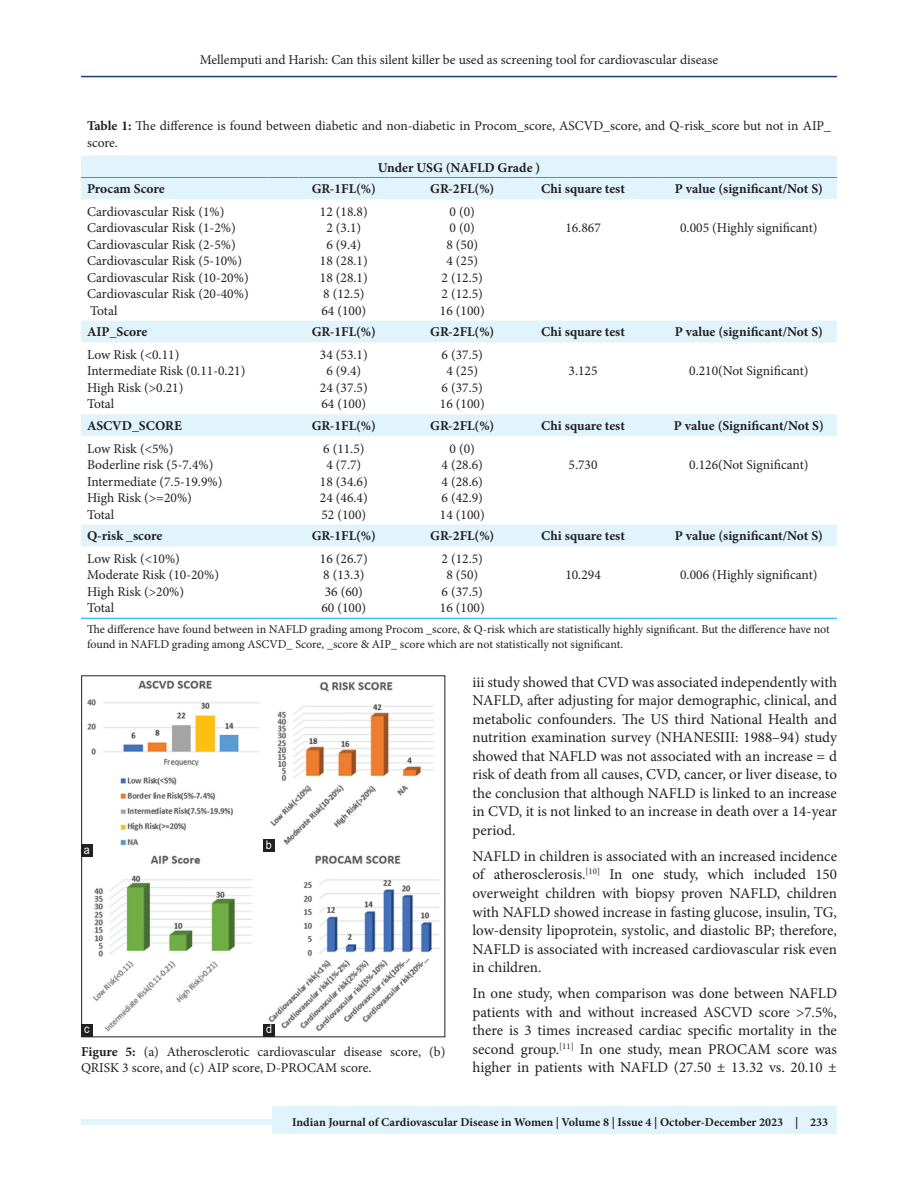
<style>
.page{position:relative;width:918px;height:1188px;background:#fff}
.page>*{position:absolute;margin:0;border:0;box-sizing:border-box;transform-origin:0 0}
.t1{font:15px/18.6px "Minion Pro";color:#231f20;text-align:justify}
.t2{font:13.5px/16.5px "Minion Pro";color:#231f20}
.t3{font:700 13.5px "Minion Pro";color:#231f20}
.t4{font:12px/15px "Minion Pro";color:#231f20}
.t5{font:700 12px "Minion Pro";color:#231f20}
.t6{font:12px "Arial";color:#fff;scale:.9 1}
.s1{font-weight:700}
</style>
<div class="page">
<hr style="left:81px;top:76px;width:756px;height:1px;background:#164077">
<div style="left:81px;top:1119px;width:756px;height:6px;background:#e1f4fc"></div>
<div style="left:273px;top:1106px;width:564px;height:28px;background:#e1f4fc"></div>
<img style="left:83px;top:680px;width:357px;height:352px">
<div style="left:81px;top:845px;width:12px;height:12px;background:#231f20"></div>
<div style="left:81px;top:1024px;width:12px;height:13px;background:#231f20"></div>
<div style="left:263px;top:1024px;width:12px;height:13px;background:#231f20"></div>
<div style="left:263px;top:839px;width:12px;height:13px;background:#231f20"></div>
<svg style="left:81px;top:156px;width:756px;height:390px"></svg>
<hr style="left:81px;top:177px;width:187px;height:1px;background:#00aeef">
<hr style="left:268px;top:177px;width:30px;height:1px;background:#00aeef">
<hr style="left:298px;top:177px;width:91px;height:1px;background:#00aeef">
<hr style="left:389px;top:177px;width:30px;height:1px;background:#00aeef">
<hr style="left:419px;top:177px;width:86px;height:1px;background:#00aeef">
<hr style="left:505px;top:177px;width:30px;height:1px;background:#00aeef">
<hr style="left:535px;top:177px;width:96px;height:1px;background:#00aeef">
<hr style="left:631px;top:177px;width:30px;height:1px;background:#00aeef">
<hr style="left:661px;top:177px;width:176px;height:1px;background:#00aeef">
<hr style="left:81px;top:618px;width:187px;height:1px;background:#00aeef">
<hr style="left:268px;top:618px;width:30px;height:1px;background:#00aeef">
<hr style="left:298px;top:618px;width:91px;height:1px;background:#00aeef">
<hr style="left:389px;top:618px;width:30px;height:1px;background:#00aeef">
<hr style="left:419px;top:618px;width:86px;height:1px;background:#00aeef">
<hr style="left:505px;top:618px;width:30px;height:1px;background:#00aeef">
<hr style="left:535px;top:618px;width:96px;height:1px;background:#00aeef">
<hr style="left:631px;top:618px;width:30px;height:1px;background:#00aeef">
<hr style="left:661px;top:618px;width:176px;height:1px;background:#00aeef">
<p class="t2" style="left:200px;top:51px;width:520px">Mellemputi and Harish: Can this silent killer be used as screening tool for cardiovascular disease</p>
<p class="t2" style="left:87px;top:118px;width:746px"><span class="s1">Table 1:</span> The difference is found between diabetic and non-diabetic in Procom_score, ASCVD_score, and Q-risk_score but not in AIP_ score.</p>
<p class="t3" style="left:378px;top:158px;width:164px">Under USG (NAFLD Grade )</p>
<p class="t3" style="left:87px;top:180px;width:79px">Procam Score</p>
<p class="t3" style="left:312px;top:180px;width:66px">GR‑1FL(%)</p>
<p class="t3" style="left:430px;top:180px;width:66px">GR‑2FL(%)</p>
<p class="t3" style="left:541px;top:180px;width:85px">Chi square test</p>
<p class="t3" style="left:675px;top:180px;width:150px">P value (significant/Not S)</p>
<p class="t2" style="left:87px;top:203px;width:139px">Cardiovascular Risk (1%)</p>
<p class="t2" style="left:320px;top:203px;width:49px">12 (18.8)</p>
<p class="t2" style="left:450px;top:203px;width:27px">0 (0)</p>
<p class="t2" style="left:87px;top:220px;width:150px">Cardiovascular Risk (1‑2%)</p>
<p class="t2" style="left:326px;top:220px;width:36px">2 (3.1)</p>
<p class="t2" style="left:450px;top:220px;width:27px">0 (0)</p>
<p class="t2" style="left:565px;top:220px;width:37px">16.867</p>
<p class="t2" style="left:680px;top:220px;width:139px">0.005 (Highly significant)</p>
<p class="t2" style="left:87px;top:236px;width:150px">Cardiovascular Risk (2‑5%)</p>
<p class="t2" style="left:326px;top:236px;width:36px">6 (9.4)</p>
<p class="t2" style="left:446px;top:236px;width:33px">8 (50)</p>
<p class="t2" style="left:87px;top:253px;width:157px">Cardiovascular Risk (5‑10%)</p>
<p class="t2" style="left:320px;top:253px;width:49px">18 (28.1)</p>
<p class="t2" style="left:446px;top:253px;width:33px">4 (25)</p>
<p class="t2" style="left:87px;top:269px;width:163px">Cardiovascular Risk (10‑20%)</p>
<p class="t2" style="left:320px;top:269px;width:49px">18 (28.1)</p>
<p class="t2" style="left:442px;top:269px;width:43px">2 (12.5)</p>
<p class="t2" style="left:87px;top:286px;width:163px">Cardiovascular Risk (20‑40%)</p>
<p class="t2" style="left:323px;top:286px;width:43px">8 (12.5)</p>
<p class="t2" style="left:442px;top:286px;width:43px">2 (12.5)</p>
<p class="t2" style="left:90px;top:302px;width:29px">Total</p>
<p class="t2" style="left:321px;top:302px;width:46px">64 (100)</p>
<p class="t2" style="left:440px;top:302px;width:46px">16 (100)</p>
<p class="t3" style="left:87px;top:323px;width:62px">AIP_Score</p>
<p class="t3" style="left:312px;top:323px;width:66px">GR‑1FL(%)</p>
<p class="t3" style="left:430px;top:323px;width:66px">GR‑2FL(%)</p>
<p class="t3" style="left:541px;top:323px;width:85px">Chi square test</p>
<p class="t3" style="left:675px;top:323px;width:150px">P value (significant/Not S)</p>
<p class="t2" style="left:87px;top:346px;width:94px">Low Risk (&lt;0.11)</p>
<p class="t2" style="left:320px;top:346px;width:49px">34 (53.1)</p>
<p class="t2" style="left:442px;top:346px;width:43px">6 (37.5)</p>
<p class="t2" style="left:87px;top:363px;width:160px">Intermediate Risk (0.11‑0.21)</p>
<p class="t2" style="left:326px;top:363px;width:36px">6 (9.4)</p>
<p class="t2" style="left:446px;top:363px;width:33px">4 (25)</p>
<p class="t2" style="left:569px;top:363px;width:30px">3.125</p>
<p class="t2" style="left:689px;top:363px;width:121px">0.210(Not Significant)</p>
<p class="t2" style="left:87px;top:379px;width:98px">High Risk (&gt;0.21)</p>
<p class="t2" style="left:320px;top:379px;width:49px">24 (37.5)</p>
<p class="t2" style="left:442px;top:379px;width:43px">6 (37.5)</p>
<p class="t2" style="left:87px;top:396px;width:29px">Total</p>
<p class="t2" style="left:321px;top:396px;width:46px">64 (100)</p>
<p class="t2" style="left:440px;top:396px;width:46px">16 (100)</p>
<p class="t3" style="left:87px;top:416px;width:96px">ASCVD_SCORE</p>
<p class="t3" style="left:312px;top:416px;width:66px">GR‑1FL(%)</p>
<p class="t3" style="left:430px;top:416px;width:66px">GR‑2FL(%)</p>
<p class="t3" style="left:541px;top:416px;width:85px">Chi square test</p>
<p class="t3" style="left:674px;top:416px;width:151px">P value (Significant/Not S)</p>
<p class="t2" style="left:87px;top:440px;width:88px">Low Risk (&lt;5%)</p>
<p class="t2" style="left:323px;top:440px;width:43px">6 (11.5)</p>
<p class="t2" style="left:450px;top:440px;width:27px">0 (0)</p>
<p class="t2" style="left:87px;top:457px;width:128px">Boderline risk (5‑7.4%)</p>
<p class="t2" style="left:326px;top:457px;width:36px">4 (7.7)</p>
<p class="t2" style="left:442px;top:457px;width:43px">4 (28.6)</p>
<p class="t2" style="left:569px;top:457px;width:30px">5.730</p>
<p class="t2" style="left:689px;top:457px;width:121px">0.126(Not Significant)</p>
<p class="t2" style="left:87px;top:473px;width:137px">Intermediate (7.5‑19.9%)</p>
<p class="t2" style="left:320px;top:473px;width:49px">18 (34.6)</p>
<p class="t2" style="left:442px;top:473px;width:43px">4 (28.6)</p>
<p class="t2" style="left:87px;top:490px;width:106px">High Risk (&gt;=20%)</p>
<p class="t2" style="left:320px;top:490px;width:49px">24 (46.4)</p>
<p class="t2" style="left:442px;top:490px;width:43px">6 (42.9)</p>
<p class="t2" style="left:87px;top:506px;width:29px">Total</p>
<p class="t2" style="left:321px;top:506px;width:46px">52 (100)</p>
<p class="t2" style="left:440px;top:506px;width:46px">14 (100)</p>
<p class="t3" style="left:87px;top:527px;width:77px">Q‑risk _score</p>
<p class="t3" style="left:312px;top:527px;width:66px">GR‑1FL(%)</p>
<p class="t3" style="left:430px;top:527px;width:66px">GR‑2FL(%)</p>
<p class="t3" style="left:541px;top:527px;width:85px">Chi square test</p>
<p class="t3" style="left:675px;top:527px;width:150px">P value (significant/Not S)</p>
<p class="t2" style="left:87px;top:550px;width:95px">Low Risk (&lt;10%)</p>
<p class="t2" style="left:320px;top:550px;width:49px">16 (26.7)</p>
<p class="t2" style="left:442px;top:550px;width:43px">2 (12.5)</p>
<p class="t2" style="left:87px;top:567px;width:134px">Moderate Risk (10‑20%)</p>
<p class="t2" style="left:323px;top:567px;width:43px">8 (13.3)</p>
<p class="t2" style="left:446px;top:567px;width:33px">8 (50)</p>
<p class="t2" style="left:565px;top:567px;width:37px">10.294</p>
<p class="t2" style="left:680px;top:567px;width:139px">0.006 (Highly significant)</p>
<p class="t2" style="left:87px;top:583px;width:99px">High Risk (&gt;20%)</p>
<p class="t2" style="left:325px;top:583px;width:40px">36 (60)</p>
<p class="t2" style="left:442px;top:583px;width:43px">6 (37.5)</p>
<p class="t2" style="left:87px;top:600px;width:29px">Total</p>
<p class="t2" style="left:321px;top:600px;width:46px">60 (100)</p>
<p class="t2" style="left:440px;top:600px;width:46px">16 (100)</p>
<p class="t4" style="left:87px;top:622px;width:744px">The difference have found between in NAFLD grading among Procom _score, &amp; Q‑risk which are statistically highly significant. But the difference have not found in NAFLD grading among ASCVD_ Score, _score &amp; AIP_ score which are not statistically not significant.</p>
<p class="t6" style="left:84px;top:842px;width:8px">a</p>
<p class="t6" style="left:266px;top:836px;width:8px">b</p>
<p class="t6" style="left:84px;top:1021px;width:7px">c</p>
<p class="t6" style="left:266px;top:1021px;width:8px">d</p>
<p class="t2" style="left:81px;top:1043px;width:366px"><span class="s1">Figure 5:</span> (a) Atherosclerotic cardiovascular disease score, (b)<br>QRISK 3 score, and (c) AIP score, D-PROCAM score.</p>
<p class="t1" style="left:472px;top:672px;width:366px">iii study showed that CVD was associated independently with NAFLD, after adjusting for major demographic, clinical, and metabolic confounders. The US third National Health and nutrition examination survey (NHANESIII: 1988–94) study showed that NAFLD was not associated with an increase = d risk of death from all causes, CVD, cancer, or liver disease, to the conclusion that although NAFLD is linked to an increase in CVD, it is not linked to an increase in death over a 14-year period.</p>
<p class="t1" style="left:472px;top:847px;width:366px">NAFLD in children is associated with an increased incidence of atherosclerosis.<sup>[10]</sup> In one study, which included 150 overweight children with biopsy proven NAFLD, children with NAFLD showed increase in fasting glucose, insulin, TG, low-density lipoprotein, systolic, and diastolic BP; therefore, NAFLD is associated with increased cardiovascular risk even in children.</p>
<p class="t1" style="left:472px;top:984px;width:366px">In one study, when comparison was done between NAFLD patients with and without increased ASCVD score &gt;7.5%, there is 3 times increased cardiac specific mortality in the second group.<sup>[11]</sup> In one study, mean PROCAM score was higher in patients with NAFLD (27.50 ± 13.32 vs. 20.10 ±</p>
<p class="t5" style="left:292px;top:1113px;width:538px">Indian Journal of Cardiovascular Disease in Women | Volume 8 | Issue 4 | October-December 2023 | 233</p>
</div>
